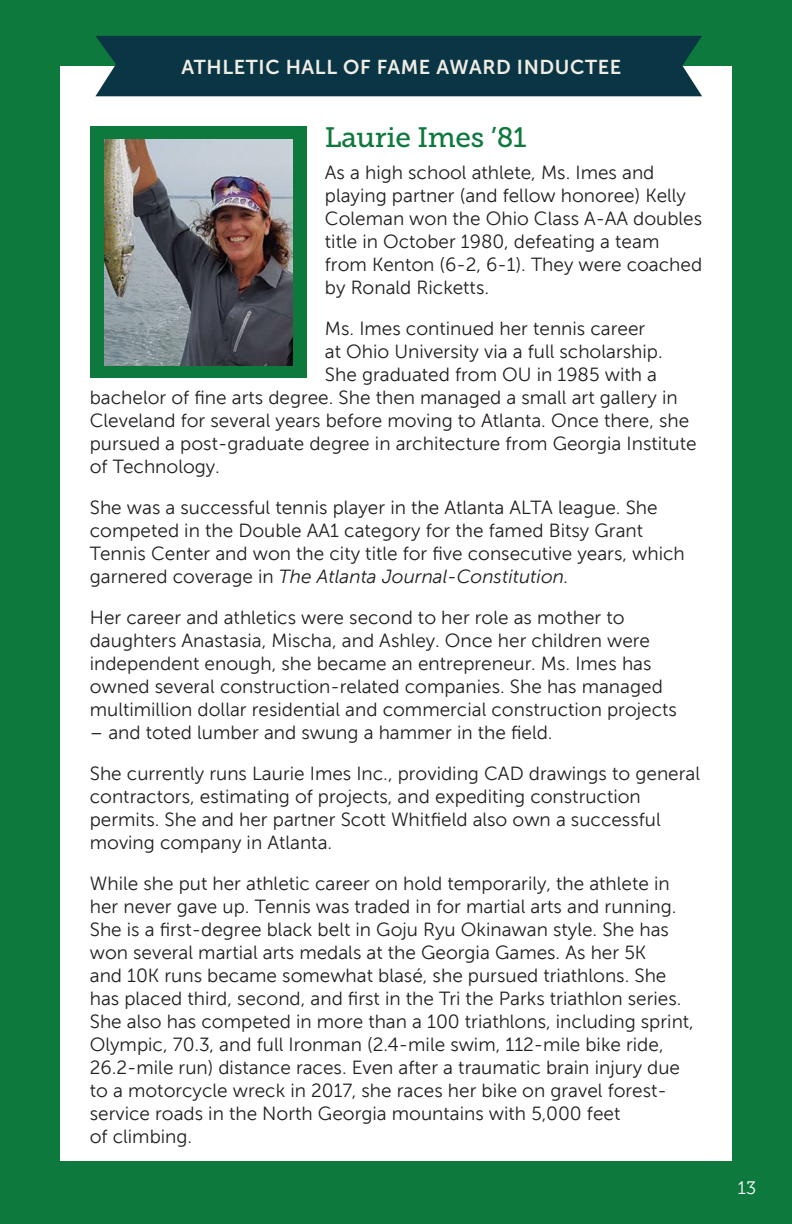
<style>
.page{position:relative;width:792px;height:1224px;background:#0d793d}
.page>*{position:absolute;margin:0;border:0;box-sizing:border-box;transform-origin:0 0}
.Name{font:28px "Museo Slab 500";letter-spacing:-.01em;color:#0d793d}
.t1{font:20px "Museo Sans 700";letter-spacing:.03em;color:#efece4}
.t2{font:19px/23px "Museo Sans 300";color:#231f20}
.t3{font:18px "Museo Slab 300";color:#fff}
.s1{font-style:italic}
</style>
<div class="page">
<div style="left:60px;top:66px;width:672px;height:1095px;background:#fff"></div>
<div style="left:95px;top:36px;width:607px;height:60px;background:#093544"></div>
<div style="left:90px;top:126px;width:217px;height:252px;background:#0d793d"></div>
<img style="left:105px;top:140px;width:187px;height:226px">
<p class="t1" style="left:181px;top:56px;width:441px">ATHLETIC HALL OF FAME AWARD INDUCTEE</p>
<p class="Name" style="left:325px;top:122px;width:203px">Laurie Imes ’81</p>
<p class="t2" style="left:325px;top:161px;width:379px">As a high school athlete, Ms. Imes and playing partner (and fellow honoree) Kelly Coleman won the Ohio Class A-AA doubles title in October 1980, defeating a team from Kenton (6-2, 6-1). They were coached by Ronald Ricketts.</p>
<p class="t2" style="left:325px;top:317px;width:322px">Ms. Imes continued her tennis career</p>
<p class="t2" style="left:325px;top:340px;width:339px">at Ohio University via a full scholarship.</p>
<p class="t2" style="left:325px;top:363px;width:334px">She graduated from OU in 1985 with a</p>
<p class="t2" style="left:90px;top:386px;width:589px">bachelor of fine arts degree. She then managed a small art gallery in</p>
<p class="t2" style="left:90px;top:409px;width:601px">Cleveland for several years before moving to Atlanta. Once there, she</p>
<p class="t2" style="left:90px;top:432px;width:608px">pursued a post-graduate degree in architecture from Georgia Institute</p>
<p class="t2" style="left:90px;top:455px;width:132px">of Technology.</p>
<p class="t2" style="left:90px;top:496px;width:597px">She was a successful tennis player in the Atlanta ALTA league. She competed in the Double AA1 category for the famed Bitsy Grant Tennis Center and won the city title for five consecutive years, which garnered coverage in <span class="s1">The Atlanta Journal-Constitution.</span></p>
<p class="t2" style="left:90px;top:606px;width:589px">Her career and athletics were second to her role as mother to daughters Anastasia, Mischa, and Ashley. Once her children were independent enough, she became an entrepreneur. Ms. Imes has owned several construction-related companies. She has managed multimillion dollar residential and commercial construction projects</p>
<p class="t2" style="left:90px;top:721px;width:464px">– and toted lumber and swung a hammer in the field.</p>
<p class="t2" style="left:90px;top:762px;width:612px">She currently runs Laurie Imes Inc., providing CAD drawings to general contractors, estimating of projects, and expediting construction permits. She and her partner Scott Whitfield also own a successful moving company in Atlanta.</p>
<p class="t2" style="left:90px;top:872px;width:606px">While she put her athletic career on hold temporarily, the athlete in her never gave up. Tennis was traded in for martial arts and running.<br>She is a first-degree black belt in Goju Ryu Okinawan style. She has won several martial arts medals at the Georgia Games. As her 5K<br>and 10K runs became somewhat blasé, she pursued triathlons. She has placed third, second, and first in the Tri the Parks triathlon series.<br>She also has competed in more than a 100 triathlons, including sprint, Olympic, 70.3, and full Ironman (2.4-mile swim, 112-mile bike ride, 26.2-mile run) distance races. Even after a traumatic brain injury due to a motorcycle wreck in 2017, she races her bike on gravel forest&shy;service roads in the North Georgia mountains with 5,000 feet<br>of climbing.</p>
<p class="t3" style="left:738px;top:1178px;width:20px">13</p>
</div>
